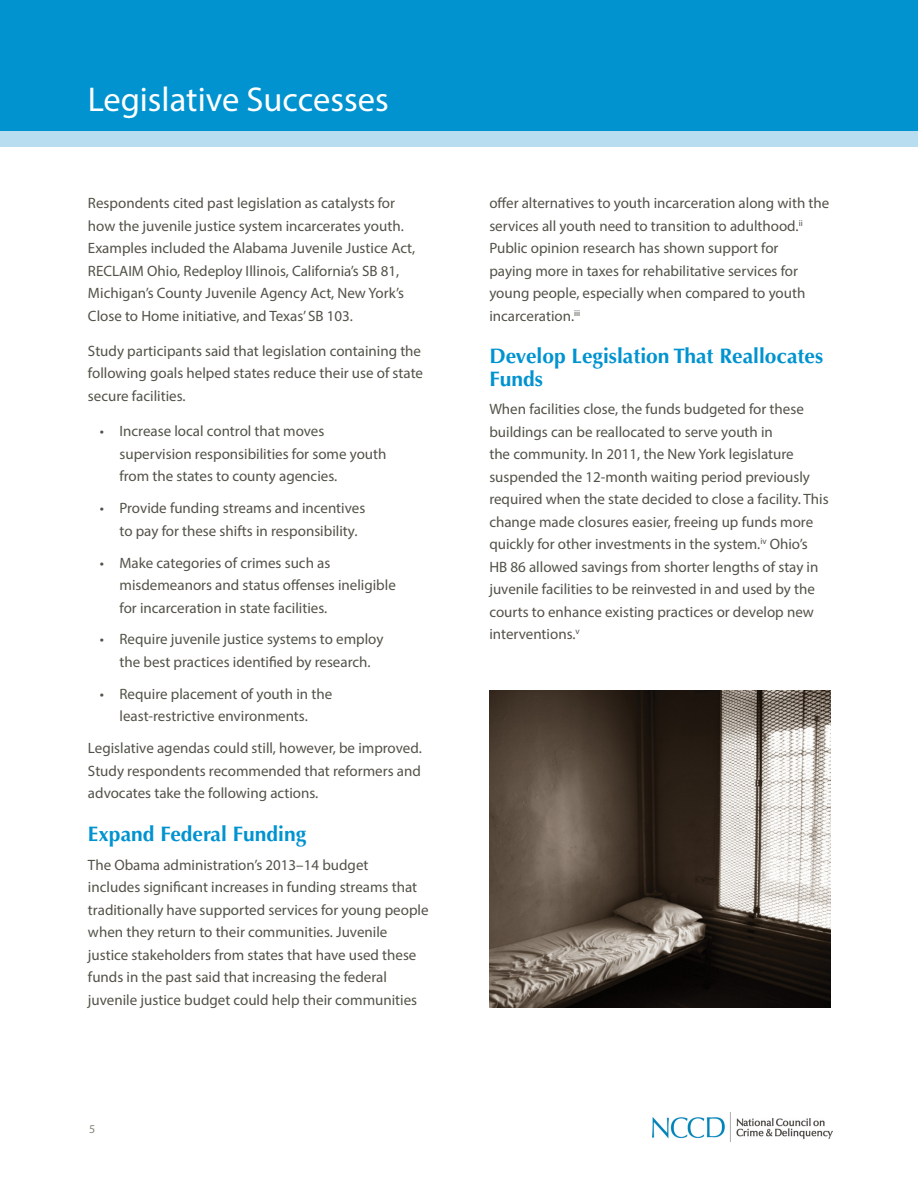
<style>
.page{position:relative;width:918px;height:1188px;background:#fff}
.page>*{position:absolute;margin:0;border:0;box-sizing:border-box;transform-origin:0 0}
.Page_Heading_White{font:34.5px "Myriad Pro";color:#fff}
.Heading_1{font:700 21px/22.5px "Optima LT Std";color:#0093d0}
.t1{font:15px/22.5px "Myriad Pro";color:#535249}
.t2{font:12px "Myriad Pro";color:#87867c}
</style>
<div class="page">
<div style="left:0;top:0;width:918px;height:131px;background:#0093d0"></div>
<div style="left:0;top:131px;width:918px;height:15px;background:#b8ddf1"></div>
<img style="left:652px;top:1112px;width:181px;height:30px">
<img style="left:490px;top:690px;width:340px;height:318px">
<p class="Page_Heading_White" style="left:88px;top:79px;width:302px">Legislative Successes</p>
<p class="t1" style="left:88px;top:192px;width:329px">Respondents cited past legislation as catalysts for how the juvenile justice system incarcerates youth.<br>Examples included the Alabama Juvenile Justice Act, RECLAIM Ohio, Redeploy Illinois, California’s SB 81, Michigan’s County Juvenile Agency Act, New York’s Close to Home initiative, and Texas’ SB 103.</p>
<p class="t1" style="left:88px;top:339px;width:337px">Study participants said that legislation containing the following goals helped states reduce their use of state secure facilities.</p>
<p class="t1" style="left:119px;top:420px;width:269px;text-indent:-20px">• Increase local control that moves supervision responsibilities for some youth from the states to county agencies.</p>
<p class="t1" style="left:119px;top:497px;width:247px;text-indent:-20px">• Provide funding streams and incentives to pay for these shifts in responsibility.</p>
<p class="t1" style="left:119px;top:551px;width:278px;text-indent:-20px">• Make categories of crimes such as misdemeanors and status offenses ineligible for incarceration in state facilities.</p>
<p class="t1" style="left:100px;top:628px;width:285px;text-align:center">• Require juvenile justice systems to employ the best practices identified by research.</p>
<p class="t1" style="left:100px;top:682px;width:234px;text-align:center">• Require placement of youth in the least-restrictive environments.</p>
<p class="t1" style="left:88px;top:737px;width:334px;text-align:justify">Legislative agendas could still, however, be improved.<br>Study respondents recommended that reformers and advocates take the following actions.</p>
<p class="Heading_1" style="left:88px;top:823px;width:220px">Expand Federal Funding</p>
<p class="t1" style="left:88px;top:853px;width:342px">The Obama administration’s 2013–14 budget<br>includes significant increases in funding streams that traditionally have supported services for young people when they return to their communities. Juvenile justice stakeholders from states that have used these funds in the past said that increasing the federal juvenile justice budget could help their communities</p>
<p class="t2" style="left:89px;top:1122px;width:8px">5</p>
<p class="t1" style="left:489px;top:192px;width:341px">offer alternatives to youth incarceration along with the services all youth need to transition to adulthood.<sup>ii </sup>Public opinion research has shown support for<br>paying more in taxes for rehabilitative services for young people, especially when compared to youth incarceration.<sup>iii</sup></p>
<p class="Heading_1" style="left:489px;top:345px;width:335px">Develop Legislation That Reallocates<br>Funds</p>
<p class="t1" style="left:489px;top:398px;width:341px">When facilities close, the funds budgeted for these buildings can be reallocated to serve youth in<br>the community. In 2011, the New York legislature suspended the 12-month waiting period previously required when the state decided to close a facility. This change made closures easier, freeing up funds more quickly for other investments in the system.<sup>iv</sup> Ohio’s HB 86 allowed savings from shorter lengths of stay in juvenile facilities to be reinvested in and used by the courts to enhance existing practices or develop new interventions.<sup>v</sup></p>
</div>
